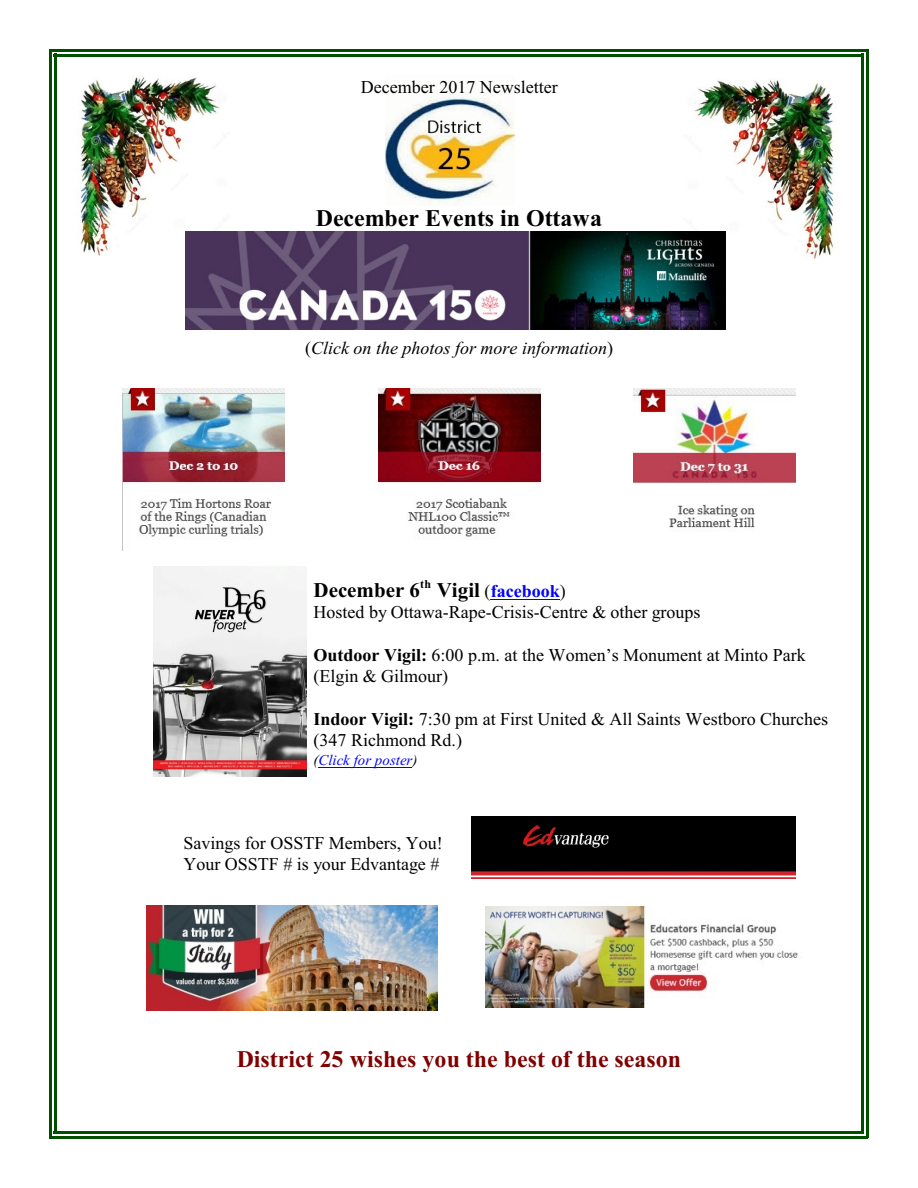
<style>
.page{position:relative;width:918px;height:1188px;background:#fff}
.page>*{position:absolute;margin:0;border:0;box-sizing:border-box;transform-origin:0 0}
.t1{font:700 24px "Times New Roman";color:#800000}
.t2{font:700 24px "Times New Roman";color:#000}
.t3{font:700 21px "Times New Roman";color:#000}
.t4{font:18px/21.3px "Times New Roman";color:#000}
.t5{font:italic 18px "Times New Roman";color:#000}
.t6{font:italic 15px "Times New Roman";color:#00f}
.s1{font-style:normal}
.s2{font-weight:400;font-size:18px}
.s3{font-size:18px;color:#00f}
.s4{font-weight:700}
.s5{color:#000}
</style>
<div class="page">
<hr style="left:54px;top:54px;width:3px;height:1080px;background:#004f00">
<hr style="left:861px;top:54px;width:3px;height:1080px;background:#004f00">
<hr style="left:54px;top:54px;width:810px;height:3px;background:#004f00">
<hr style="left:54px;top:1131px;width:810px;height:3px;background:#004f00">
<hr style="left:50px;top:50px;width:2px;height:1088px;background:#004f00">
<hr style="left:866px;top:50px;width:2px;height:1088px;background:#004f00">
<hr style="left:50px;top:50px;width:818px;height:2px;background:#004f00">
<hr style="left:50px;top:1136px;width:818px;height:2px;background:#004f00">
<img style="left:385px;top:96px;width:130px;height:107px">
<img style="left:80px;top:77px;width:140px;height:179px">
<img style="left:694px;top:80px;width:140px;height:179px">
<img style="left:185px;top:231px;width:540px;height:99px">
<img style="left:122px;top:389px;width:162px;height:162px">
<img style="left:378px;top:389px;width:162px;height:148px">
<img style="left:634px;top:389px;width:162px;height:139px">
<img style="left:153px;top:567px;width:154px;height:210px">
<img style="left:472px;top:817px;width:324px;height:61px">
<img style="left:146px;top:906px;width:292px;height:104px">
<img style="left:486px;top:907px;width:312px;height:100px">
<hr style="left:491px;top:599px;width:69px;height:1px;background:#00f">
<hr style="left:318px;top:767px;width:94px;height:1px;background:#00f">
<p class="t4" style="left:361px;top:78px;width:198px">December 2017 Newsletter</p>
<h1 class="t2" style="left:316px;top:210px;width:288px">December Events in Ottawa</h1>
<p class="t5" style="left:305px;top:342px;width:309px"><span class="s1">(</span>Click on the photos for more information<span class="s1">)</span></p>
<p class="t3" style="left:314px;top:582px;width:254px">December 6<sup>th</sup> Vigil <span class="s2">(</span><span class="s3">facebook</span><span class="s2">)</span></p>
<p class="t4" style="left:314px;top:603px;width:389px">Hosted by Ottawa-Rape-Crisis-Centre &amp; other groups</p>
<p class="t4" style="left:314px;top:646px;width:494px"><span class="s4">Outdoor Vigil:</span> 6:00 p.m. at the Women’s Monument at Minto Park (Elgin &amp; Gilmour)</p>
<p class="t4" style="left:314px;top:710px;width:516px"><span class="s4">Indoor Vigil:</span> 7:30 pm at First United &amp; All Saints Westboro Churches (347 Richmond Rd.)</p>
<p class="t6" style="left:314px;top:754px;width:105px"><span class="s5">(</span>Click for poster<span class="s5">)</span></p>
<p class="t4" style="left:184px;top:834px;width:261px">Savings for OSSTF Members, You!<br>Your OSSTF # is your Edvantage #</p>
<h1 class="t1" style="left:237px;top:1051px;width:446px">District 25 wishes you the best of the season</h1>
</div>
